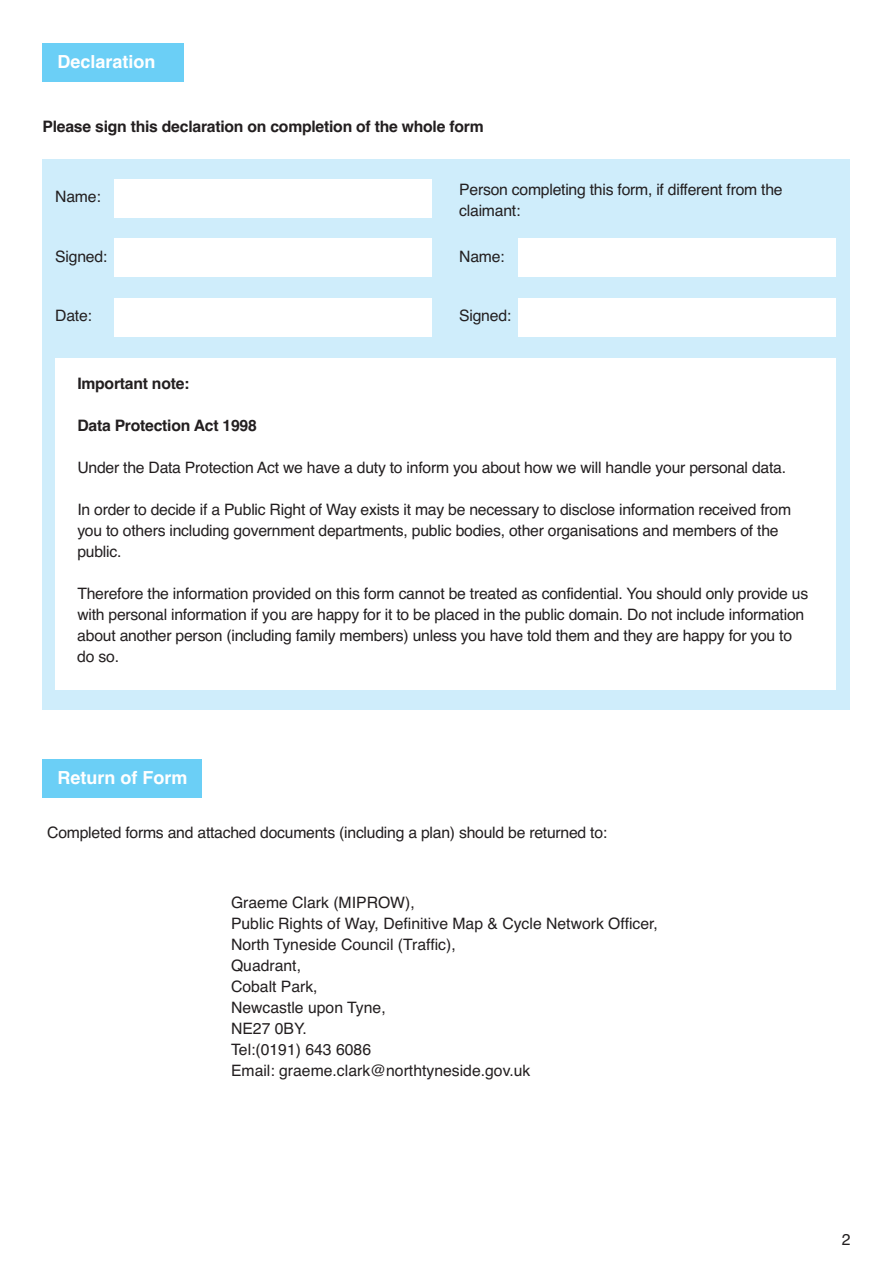
<style>
.page{position:relative;width:893px;height:1263px;background:#fff}
.page>*{position:absolute;margin:0;border:0;box-sizing:border-box;transform-origin:0 0}
.t1{font:700 18px "Helvetica";color:#fff}
.t2{font:15.75px/21px "Helvetica";letter-spacing:-.015em;color:#231f20}
.t3{font:700 15.75px "Helvetica";letter-spacing:-.015em;color:#231f20}
</style>
<div class="page">
<div style="left:43px;top:44px;width:141px;height:38px;background:#6bcff6"></div>
<div style="left:43px;top:160px;width:807px;height:550px;background:#cfedfb"></div>
<div style="left:114px;top:179px;width:318px;height:38px;background:#fff"></div>
<div style="left:55px;top:359px;width:781px;height:331px;background:#fff"></div>
<div style="left:114px;top:238px;width:318px;height:39px;background:#fff"></div>
<div style="left:114px;top:298px;width:318px;height:38px;background:#fff"></div>
<div style="left:518px;top:238px;width:318px;height:39px;background:#fff"></div>
<div style="left:518px;top:298px;width:318px;height:38px;background:#fff"></div>
<div style="left:43px;top:760px;width:159px;height:38px;background:#6bcff6"></div>
<p class="t1" style="left:57px;top:51px;width:100px">Declaration</p>
<p class="t3" style="left:43px;top:117px;width:443px">Please sign this declaration on completion of the whole form</p>
<p class="t2" style="left:55px;top:186px;width:47px">Name:</p>
<p class="t2" style="left:55px;top:246px;width:54px">Signed:</p>
<p class="t2" style="left:55px;top:305px;width:38px">Date:</p>
<p class="t2" style="left:459px;top:179px;width:325px">Person completing this form, if different from the claimant:</p>
<p class="t2" style="left:459px;top:246px;width:47px">Name:</p>
<p class="t2" style="left:459px;top:305px;width:54px">Signed:</p>
<p class="t3" style="left:77px;top:374px;width:114px">Important note:</p>
<p class="t3" style="left:77px;top:416px;width:181px">Data Protection Act 1998</p>
<p class="t2" style="left:77px;top:457px;width:710px">Under the Data Protection Act we have a duty to inform you about how we will handle your personal data.</p>
<p class="t2" style="left:77px;top:499px;width:715px">In order to decide if a Public Right of Way exists it may be necessary to disclose information received from you to others including government departments, public bodies, other organisations and members of the public.</p>
<p class="t2" style="left:77px;top:583px;width:732px">Therefore the information provided on this form cannot be treated as confidential. You should only provide us with personal information if you are happy for it to be placed in the public domain. Do not include information about another person (including family members) unless you have told them and they are happy for you to do so.</p>
<p class="t1" style="left:57px;top:768px;width:131px">Return of Form</p>
<p class="t2" style="left:47px;top:822px;width:562px">Completed forms and attached documents (including a plan) should be returned to:</p>
<p class="t2" style="left:231px;top:892px;width:428px">Graeme Clark (MIPROW),<br>Public Rights of Way, Definitive Map &amp; Cycle Network Officer,<br>North Tyneside Council (Traffic),<br>Quadrant,<br>Cobalt Park,<br>Newcastle upon Tyne,<br>NE27 0BY.<br>Tel:(0191) 643 6086<br>Email: graeme.clark@northtyneside.gov.uk</p>
<p class="t2" style="left:842px;top:1229px;width:10px">2</p>
</div>
